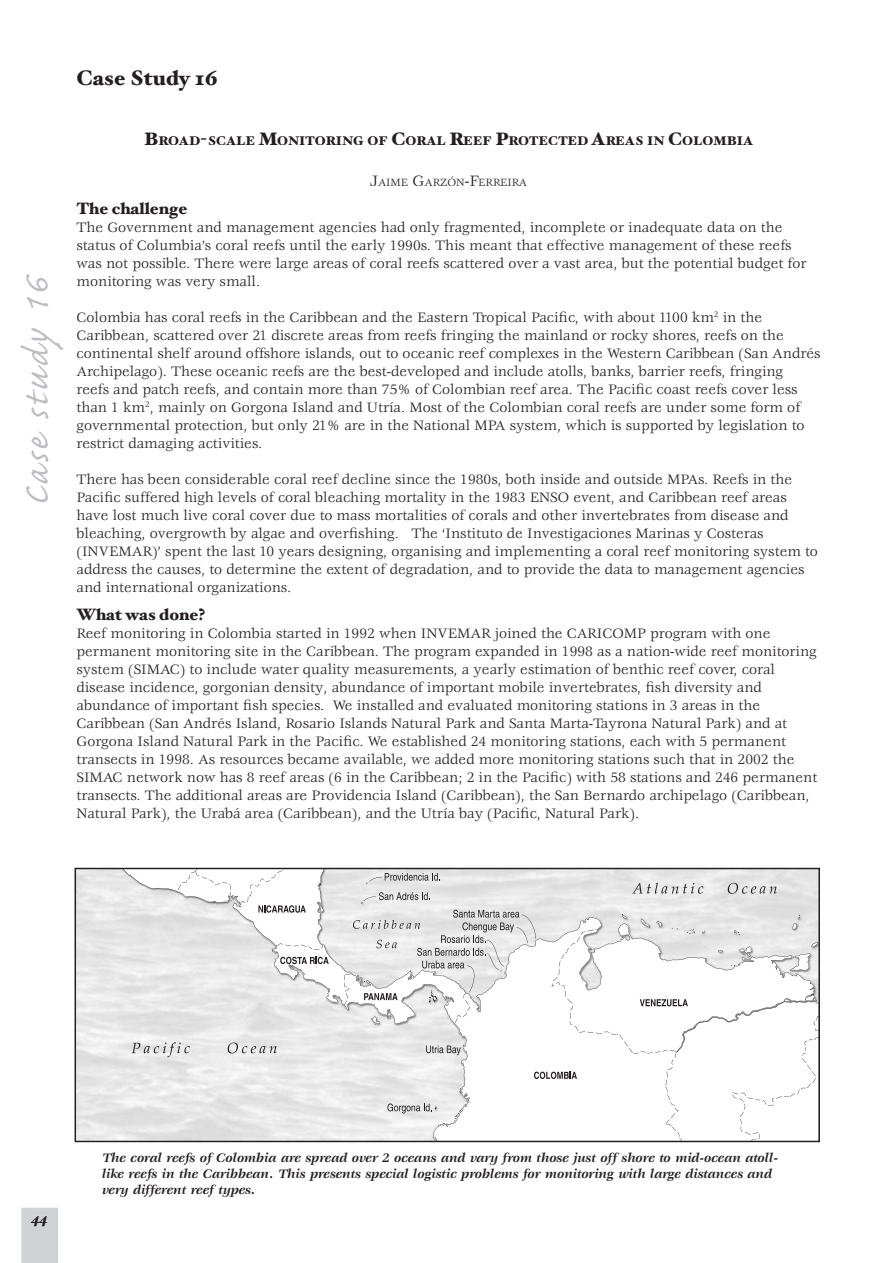
<style>
.page{position:relative;width:893px;height:1263px;background:#fff}
.page>*{position:absolute;margin:0;border:0;box-sizing:border-box;transform-origin:0 0}
.t1{font:45px "Caflisch Script Pro";color:#bcbdc0}
.t2{font:900 21px "Hoefler Text";color:#231f20}
.t3{font:900 16.5px "Hoefler Text";color:#231f20}
.t4{font:15px/18px "Veljovic";color:#231f20}
.t5{font:italic 900 15px "Hoefler Text";color:#231f20}
.t6{font:italic 700 13.5px/16.2px "Veljovic";color:#231f20}
.t7{font:900 12.6px "Hoefler Text";color:#231f20}
.t8{font:11.55px "Veljovic";color:#231f20}
.s1{font-size:18px}
.s2{font-size:16.5px}
</style>
<div class="page">
<div style="left:21px;top:1208px;width:37px;height:55px;background:#d1d2d4"></div>
<div style="left:31px;top:1216px;width:16px;height:10px;background:#d1d2d4"></div>
<img style="left:76px;top:869px;width:46px;height:272px">
<svg style="left:122px;top:869px;width:56px;height:272px;fill:#e7e7e7"></svg>
<svg style="left:178px;top:869px;width:640px;height:272px"></svg>
<hr style="left:75px;top:1141px;width:744px;height:1px;background:#231f20">
<hr style="left:75px;top:868px;width:1px;height:273px;background:#231f20">
<hr style="left:75px;top:868px;width:744px;height:1px;background:#231f20">
<hr style="left:818px;top:868px;width:2px;height:273px;background:#231f20">
<svg style="left:258px;top:905px;width:48px;height:8px"></svg>
<svg style="left:132px;top:1042px;width:58px;height:15px"></svg>
<svg style="left:228px;top:1042px;width:49px;height:11px"></svg>
<svg style="left:640px;top:999px;width:48px;height:7px"></svg>
<svg style="left:280px;top:957px;width:49px;height:13px"></svg>
<svg style="left:534px;top:1071px;width:43px;height:8px"></svg>
<svg style="left:361px;top:892px;width:69px;height:12px"></svg>
<svg style="left:367px;top:873px;width:73px;height:11px"></svg>
<svg style="left:353px;top:910px;width:183px;height:92px"></svg>
<svg style="left:426px;top:1045px;width:35px;height:10px"></svg>
<svg style="left:387px;top:1103px;width:50px;height:10px"></svg>
<svg style="left:632px;top:883px;width:71px;height:11px"></svg>
<svg style="left:728px;top:883px;width:49px;height:11px"></svg>
<h2 class="t2" style="left:77px;top:65px;width:143px">Case Study 16</h2>
<h1 class="t1" style="left:13px;top:506px;width:233px;rotate:-90deg">Case study 16</h1>
<p class="t7" style="left:144px;top:133px;width:610px"><span class="s1">B</span>ROAD<span class="s1">-</span>SCALE <span class="s1">M</span>ONITORING OF <span class="s1">C</span>ORAL <span class="s1">R</span>EEF <span class="s1">P</span>ROTECTED <span class="s1">A</span>REAS IN <span class="s1">C</span>OLOMBIA</p>
<p class="t8" style="left:370px;top:176px;width:158px"><span class="s2">J</span>AIME <span class="s2">G</span>ARZÓN<span class="s2">-F</span>ERREIRA</p>
<p class="t3" style="left:77px;top:199px;width:112px">The challenge</p>
<p class="t4" style="left:77px;top:219px;width:731px">The Government and management agencies had only fragmented, incomplete or inadequate data on the status of Columbia’s coral reefs until the early 1990s. This meant that effective management of these reefs was not possible. There were large areas of coral reefs scattered over a vast area, but the potential budget for monitoring was very small.</p>
<p class="t4" style="left:77px;top:309px;width:746px">Colombia has coral reefs in the Caribbean and the Eastern Tropical Pacific, with about 1100 km<sup>2</sup> in the Caribbean, scattered over 21 discrete areas from reefs fringing the mainland or rocky shores, reefs on the continental shelf around offshore islands, out to oceanic reef complexes in the Western Caribbean (San Andrés Archipelago). These oceanic reefs are the best-developed and include atolls, banks, barrier reefs, fringing<br>reefs and patch reefs, and contain more than 75% of Colombian reef area. The Pacific coast reefs cover less than 1 km<sup>2</sup>, mainly on Gorgona Island and Utría. Most of the Colombian coral reefs are under some form of governmental protection, but only 21% are in the National MPA system, which is supported by legislation to restrict damaging activities.</p>
<p class="t4" style="left:77px;top:471px;width:743px">There has been considerable coral reef decline since the 1980s, both inside and outside MPAs. Reefs in the Pacific suffered high levels of coral bleaching mortality in the 1983 ENSO event, and Caribbean reef areas have lost much live coral cover due to mass mortalities of corals and other invertebrates from disease and bleaching, overgrowth by algae and overfishing. The ‘Instituto de Investigaciones Marinas y Costeras (INVEMAR)’ spent the last 10 years designing, organising and implementing a coral reef monitoring system to address the causes, to determine the extent of degradation, and to provide the data to management agencies and international organizations.</p>
<p class="t3" style="left:77px;top:605px;width:130px">What was done?</p>
<p class="t4" style="left:77px;top:625px;width:742px">Reef monitoring in Colombia started in 1992 when INVEMAR joined the CARICOMP program with one permanent monitoring site in the Caribbean. The program expanded in 1998 as a nation-wide reef monitoring system (SIMAC) to include water quality measurements, a yearly estimation of benthic reef cover, coral disease incidence, gorgonian density, abundance of important mobile invertebrates, fish diversity and abundance of important fish species. We installed and evaluated monitoring stations in 3 areas in the Caribbean (San Andrés Island, Rosario Islands Natural Park and Santa Marta-Tayrona Natural Park) and at Gorgona Island Natural Park in the Pacific. We established 24 monitoring stations, each with 5 permanent transects in 1998. As resources became available, we added more monitoring stations such that in 2002 the SIMAC network now has 8 reef areas (6 in the Caribbean; 2 in the Pacific) with 58 stations and 246 permanent transects. The additional areas are Providencia Island (Caribbean), the San Bernardo archipelago (Caribbean, Natural Park), the Urabá area (Caribbean), and the Utría bay (Pacific, Natural Park).</p>
<p class="t5" style="left:32px;top:1209px;width:17px">44</p>
<p class="t6" style="left:102px;top:1150px;width:677px">The coral reefs of Colombia are spread over 2 oceans and vary from those just off shore to mid-ocean atoll&shy;like reefs in the Caribbean. This presents special logistic problems for monitoring with large distances and very different reef types.</p>
</div>
